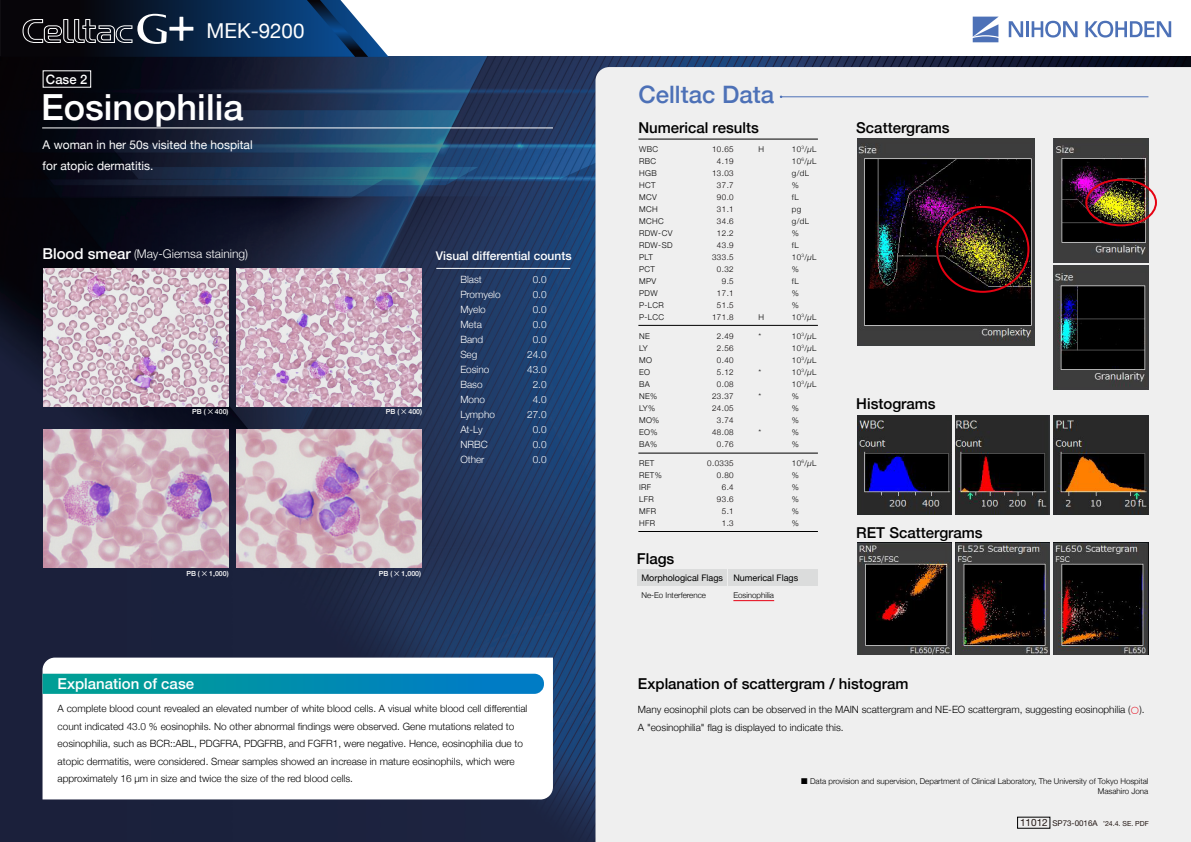
<style>
.page{position:relative;width:1191px;height:842px;background:#fff}
.page>*{position:absolute;margin:0;border:0;box-sizing:border-box;transform-origin:0 0}
.t1{font:500 36px "Helvetica Neue";color:#fff}
.t2{font:500 24px "Helvetica Neue";color:#4d71b7}
.t3{font:20.6px "Helvetica Neue";color:#fff}
.t4{font:500 15px "Helvetica Neue";color:#000}
.t5{font:500 15px "Helvetica Neue";color:#fff}
.t6{font:500 13px "Helvetica Neue";color:#fff}
.t7{font:12px/21px "Helvetica Neue";color:#fff}
.t8{font:300 12px "Helvetica Neue";color:#fff}
.t9{font:500 12px "Helvetica Neue";color:#fff}
.t10{font:300 10px/17.5px "Helvetica Neue";color:#000}
.t11{font:300 10px/15px "Helvetica Neue";color:#fff}
.t12{font:9px "Helvetica Neue";color:#000}
.t13{font:300 8px/12px "Helvetica Neue";color:#000}
.t14{font:300 8px/12px "Helvetica Neue";letter-spacing:.05em;color:#000}
.t15{font:300 8px/12px "Helvetica Neue";letter-spacing:.05em;color:#040000;text-align:right}
.t16{font:500 7px "Helvetica Neue";color:#fff}
.t17{font:7px "Helvetica Neue LT Std";color:#231815}
.s1{font-weight:500;font-size:15px}
.s2{font-style:italic}
.s3{font-size:10px}
.s4{font-size:8px}
</style>
<div class="page">
<img style="left:0;top:57px;width:1191px;height:785px">
<div style="left:595px;top:67px;width:596px;height:775px;background:#efefef"></div>
<svg style="left:43px;top:658px;width:510px;height:141px"></svg>
<div style="left:637px;top:570px;width:89px;height:16px;background:#dbdcdc"></div>
<div style="left:729px;top:570px;width:89px;height:16px;background:#dbdcdc"></div>
<svg style="left:0;top:0;width:389px;height:57px"></svg>
<svg style="left:1008px;top:21px;width:69px;height:17px"></svg>
<svg style="left:1085px;top:21px;width:86px;height:17px"></svg>
<svg style="left:972px;top:17px;width:26px;height:25px"></svg>
<hr style="left:42px;top:127px;width:511px;height:1px;background:#fff">
<hr style="left:781px;top:97px;width:367px;height:1px;background:#4d71b7">
<hr style="left:638px;top:325px;width:180px;height:1px;background:#000">
<hr style="left:638px;top:453px;width:180px;height:1px;background:#000">
<hr style="left:638px;top:139px;width:180px;height:1px;background:#000">
<hr style="left:638px;top:531px;width:180px;height:1px;background:#000">
<img style="left:857px;top:139px;width:177px;height:206px">
<img style="left:1053px;top:139px;width:95px;height:123px">
<img style="left:1053px;top:266px;width:95px;height:123px">
<img style="left:857px;top:416px;width:94px;height:99px">
<img style="left:955px;top:416px;width:95px;height:99px">
<img style="left:1053px;top:416px;width:95px;height:99px">
<img style="left:857px;top:543px;width:94px;height:111px">
<img style="left:955px;top:543px;width:95px;height:111px">
<img style="left:1053px;top:543px;width:95px;height:111px">
<hr style="left:733px;top:600px;width:41px;height:1px;background:#e60012">
<img style="left:44px;top:268px;width:184px;height:139px">
<img style="left:237px;top:268px;width:184px;height:139px">
<img style="left:44px;top:429px;width:184px;height:139px">
<img style="left:237px;top:429px;width:184px;height:139px">
<div style="left:936px;top:206px;width:93px;height:87px;border:2px solid #e60212;border-radius:50%"></div>
<div style="left:1085px;top:179px;width:72px;height:47px;border:2px solid #e60212;border-radius:50%"></div>
<svg style="left:43px;top:674px;width:501px;height:20px"></svg>
<hr style="left:436px;top:268px;width:134px;height:1px;background:#fff">
<svg style="left:1131px;top:706px;width:7px;height:8px"></svg>
<svg style="left:801px;top:778px;width:6px;height:6px"></svg>
<h3 class="t6" style="left:46px;top:68px;width:43px">Case 2</h3>
<h3 class="t3" style="left:207px;top:16px;width:99px">MEK-9200</h3>
<h1 class="t1" style="left:41px;top:79px;width:204px">Eosinophilia</h1>
<h2 class="t2" style="left:638px;top:75px;width:137px">Celltac Data</h2>
<h3 class="t4" style="left:638px;top:115px;width:122px">Numerical results</h3>
<h3 class="t4" style="left:856px;top:115px;width:95px">Scattergrams</h3>
<p class="t7" style="left:43px;top:135px;width:212px">A woman in her 50s visited the hospital for atopic dermatitis.</p>
<p class="t8" style="left:43px;top:244px;width:207px"><span class="s1">Blood smear</span> (May-Giemsa staining)</p>
<p class="t16" style="left:192px;top:406px;width:38px">PB ( ✕ 400)</p>
<p class="t16" style="left:386px;top:406px;width:38px">PB ( ✕ 400)</p>
<p class="t9" style="left:436px;top:246px;width:137px">Visual differential counts</p>
<p class="t11" style="left:460px;top:272px;width:42px">Blast<br>Promyelo<br>Myelo<br>Meta<br>Band<br>Seg<br>Eosino<br>Baso<br>Mono<br>Lympho<br>At-Ly<br>NRBC<br>Other</p>
<p class="t11" style="left:527px;top:272px;width:21px;text-align:center">0.0<br>0.0<br>0.0<br>0.0<br>0.0<br>24.0<br>43.0<br>2.0<br>4.0<br>27.0<br>0.0<br>0.0<br>0.0</p>
<p class="t16" style="left:186px;top:568px;width:44px">PB ( ✕ 1,000)</p>
<p class="t16" style="left:379px;top:568px;width:44px">PB ( ✕ 1,000)</p>
<h3 class="t5" style="left:58px;top:671px;width:138px">Explanation of case</h3>
<p class="t10" style="left:58px;top:699px;width:471px">A complete blood count revealed an elevated number of white blood cells. A visual white blood cell differential count indicated 43.0 % eosinophils. No other abnormal findings were observed. Gene mutations related to eosinophilia, such as BCR::ABL, PDGFRA, PDGFRB, and FGFR1, were negative. Hence, eosinophilia due to atopic dermatitis, were considered. Smear samples showed an increase in mature eosinophils, which were approximately 16 µm in size and twice the size of the red blood cells.</p>
<p class="t14" style="left:639px;top:142px;width:35px">WBC<br>RBC<br>HGB<br>HCT<br>MCV<br>MCH<br>MCHC<br>RDW-CV<br>RDW-SD<br>PLT<br>PCT<br>MPV<br>PDW<br>P-LCR<br>P-LCC</p>
<p class="t14" style="left:639px;top:329px;width:22px">NE<br>LY<br>MO<br>EO<br>BA<br>NE%<br>LY%<br>MO%<br>EO%<br>BA%</p>
<p class="t14" style="left:639px;top:456px;width:24px">RET<br>RET%<br>IRF<br>LFR<br>MFR<br>HFR</p>
<h3 class="t4" style="left:637px;top:546px;width:39px">Flags</h3>
<p class="t15" style="left:712px;top:142px;width:23px">10.65<br>4.19<br>13.03<br>37.7<br>90.0<br>31.1<br>34.6<br>12.2<br>43.9<br>333.5<br>0.32<br>9.5<br>17.1<br>51.5<br>171.8</p>
<p class="t15" style="left:712px;top:329px;width:23px">2.49<br>2.56<br>0.40<br>5.12<br>0.08<br>23.37<br>24.05<br>3.74<br>48.08<br>0.76</p>
<p class="t15" style="left:707px;top:456px;width:28px">0.0335<br>0.80<br>6.4<br>93.6<br>5.1<br>1.3</p>
<p class="t13" style="left:758px;top:142px;width:7px">H</p>
<p class="t13" style="left:758px;top:310px;width:7px">H</p>
<p class="t13" style="left:758px;top:329px;width:4px">*</p>
<p class="t13" style="left:758px;top:365px;width:4px">*</p>
<p class="t13" style="left:758px;top:389px;width:4px">*</p>
<p class="t13" style="left:758px;top:425px;width:4px">*</p>
<p class="t14" style="left:792px;top:142px;width:26px">10<sup>3</sup>/<span class="s2">μ</span>L<br>10<sup>6</sup>/<span class="s2">μ</span>L g/dL %<br>fL<br>pg g/dL %<br>fL<br>10<sup>3</sup>/<span class="s2">μ</span>L %<br>fL<br>%<br>%<br>10<sup>3</sup>/<span class="s2">μ</span>L</p>
<p class="t13" style="left:792px;top:329px;width:26px">10<sup>3</sup>/<span class="s2">μ</span>L<br>10<sup>3</sup>/<span class="s2">μ</span>L<br>10<sup>3</sup>/<span class="s2">μ</span>L<br>10<sup>3</sup>/<span class="s2">μ</span>L<br>10<sup>3</sup>/<span class="s2">μ</span>L %<br>%<br>%<br>%<br>%</p>
<p class="t13" style="left:792px;top:456px;width:26px">10<sup>6</sup>/<span class="s2">μ</span>L %<br>%<br>%<br>%<br>%</p>
<p class="t12" style="left:641px;top:572px;width:83px">Morphological Flags</p>
<p class="t13" style="left:641px;top:589px;width:66px">Ne-Eo Interference</p>
<p class="t12" style="left:733px;top:572px;width:66px">Numerical Flags</p>
<p class="t13" style="left:733px;top:589px;width:42px">Eosinophilia</p>
<h3 class="t4" style="left:856px;top:392px;width:81px">Histograms</h3>
<h3 class="t4" style="left:856px;top:520px;width:128px">RET Scattergrams</h3>
<h3 class="t4" style="left:638px;top:672px;width:272px">Explanation of scattergram / histogram</h3>
<p class="t10" style="left:638px;top:701px;width:508px;line-height:17.2px">Many eosinophil plots can be observed in the MAIN scattergram and NE-EO scattergram, suggesting eosinophilia ( ).<br>A "eosinophilia" flag is displayed to indicate this.</p>
<p class="t13" style="left:810px;top:775px;width:340px;line-height:10.8px;text-align:right">Data provision and supervision, Department of Clinical Laboratory, The University of Tokyo Hospital<br>Masahiro Jona</p>
<p class="t17" style="left:1020px;top:819px;width:130px"><span class="s3">11012</span> <span class="s4">SP73-0016A</span> ’24.4. SE. PDF</p>
</div>
